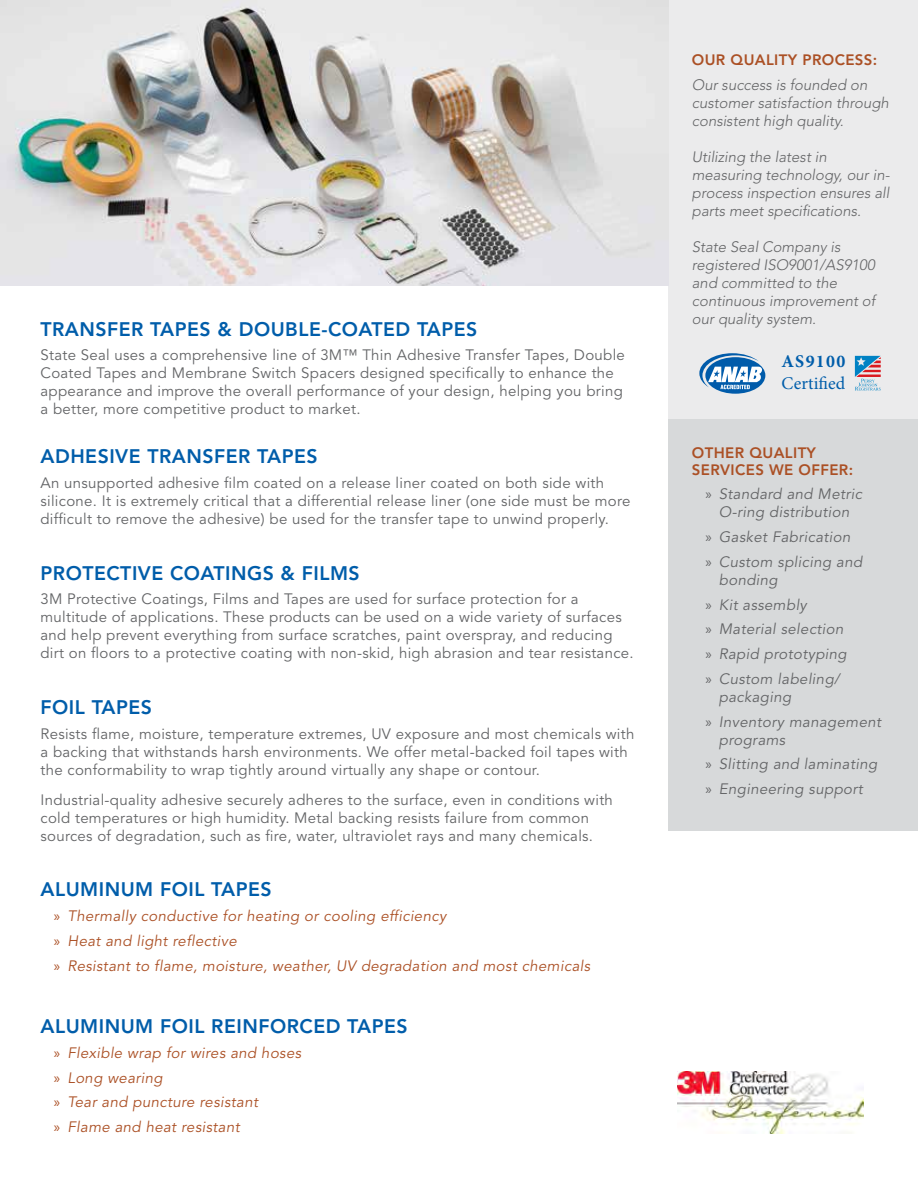
<style>
.page{position:relative;width:918px;height:1188px;background:#fff}
.page>*{position:absolute;margin:0;border:0;box-sizing:border-box;transform-origin:0 0}
.t1{font:800 19.5px "Avenir";letter-spacing:.025em;color:#005daa}
.t2{font:17.85px "Minion Pro";letter-spacing:.005em;color:#005daa}
.t3{font:700 17.85px "Minion Pro";letter-spacing:.075em;color:#005daa}
.t4{font:15px/18px "Avenir";letter-spacing:.02em;color:#636466}
.t5{font:italic 300 15px/18px "Avenir";color:#636466}
.t6{font:italic 15px/24.8px "Avenir";letter-spacing:.025em;color:#ab5025}
.t7{font:italic 15px/24.8px "Avenir";letter-spacing:.025em;color:#636466}
.t8{font:800 15px/16.5px "Avenir";letter-spacing:.025em;color:#ab5025}
.s1{font-family:"Myriad Pro";font-style:normal}
</style>
<div class="page">
<div style="left:668px;top:409px;width:250px;height:422px;background:#d7d9da"></div>
<div style="left:668px;top:0;width:250px;height:418px;background:#ebebec"></div>
<img style="left:0;top:0;width:668px;height:285px">
<div style="left:849px;top:354px;width:38px;height:38px;background:linear-gradient(to bottom,#ebebec,#ebebec)"></div>
<svg style="left:855px;top:356px;width:26px;height:35px"></svg>
<svg style="left:705px;top:357px;width:60px;height:37px"></svg>
<svg style="left:699px;top:353px;width:63px;height:36px"></svg>
<img style="left:677px;top:1072px;width:187px;height:62px">
<h1 class="t1" style="left:40px;top:317px;width:439px">TRANSFER TAPES &amp; DOUBLE-COATED TAPES</h1>
<p class="t4" style="left:40px;top:347px;width:586px">State Seal uses a comprehensive line of 3M™ Thin Adhesive Transfer Tapes, Double Coated Tapes and Membrane Switch Spacers designed specifically to enhance the appearance and improve the overall performance of your design, helping you bring a better, more competitive product to market.</p>
<h1 class="t1" style="left:40px;top:445px;width:279px">ADHESIVE TRANSFER TAPES</h1>
<p class="t4" style="left:40px;top:474px;width:592px">An unsupported adhesive film coated on a release liner coated on both side with silicone. It is extremely critical that a differential release liner (one side must be more difficult to remove the adhesive) be used for the transfer tape to unwind properly.</p>
<h1 class="t1" style="left:40px;top:561px;width:321px">PROTECTIVE COATINGS &amp; FILMS</h1>
<p class="t4" style="left:40px;top:591px;width:595px">3M Protective Coatings, Films and Tapes are used for surface protection for a multitude of applications. These products can be used on a wide variety of surfaces and help prevent everything from surface scratches, paint overspray, and reducing dirt on floors to a protective coating with non-skid, high abrasion and tear resistance.</p>
<h1 class="t1" style="left:40px;top:696px;width:113px">FOIL TAPES</h1>
<p class="t4" style="left:40px;top:725px;width:595px">Resists flame, moisture, temperature extremes, UV exposure and most chemicals with a backing that withstands harsh environments. We offer metal-backed foil tapes with the conformability to wrap tightly around virtually any shape or contour.</p>
<p class="t4" style="left:40px;top:791px;width:574px">Industrial-quality adhesive securely adheres to the surface, even in conditions with cold temperatures or high humidity. Metal backing resists failure from common sources of degradation, such as fire, water, ultraviolet rays and many chemicals.</p>
<h1 class="t1" style="left:40px;top:878px;width:233px">ALUMINUM FOIL TAPES</h1>
<p class="t6" style="left:54px;top:904px;width:538px"><span class="s1">»</span> Thermally conductive for heating or cooling efficiency<br><span class="s1">»</span> Heat and light reflective<br><span class="s1">»</span> Resistant to flame, moisture, weather, UV degradation and most chemicals</p>
<h1 class="t1" style="left:40px;top:1015px;width:369px">ALUMINUM FOIL REINFORCED TAPES</h1>
<p class="t6" style="left:54px;top:1041px;width:249px"><span class="s1">»</span> Flexible wrap for wires and hoses <span class="s1">»</span> Long wearing<br><span class="s1">»</span> Tear and puncture resistant<br><span class="s1">»</span> Flame and heat resistant</p>
<p class="t8" style="left:692px;top:52px;width:187px">OUR QUALITY PROCESS:</p>
<p class="t5" style="left:692px;top:76px;width:199px">Our success is founded on customer satisfaction through consistent high quality.</p>
<p class="t5" style="left:692px;top:148px;width:199px">Utilizing the latest in measuring technology, our in&shy;process inspection ensures all parts meet specifications.</p>
<p class="t5" style="left:692px;top:238px;width:185px">State Seal Company is registered ISO9001/AS9100 and committed to the continuous improvement of our quality system.</p>
<p class="t3" style="left:782px;top:349px;width:66px">AS9100</p>
<p class="t2" style="left:782px;top:371px;width:65px">Certified</p>
<p class="t8" style="left:692px;top:445px;width:163px">OTHER QUALITY<br>SERVICES WE OFFER:</p>
<p class="t7" style="left:705px;top:486px;width:158px;line-height:18px;text-align:center"><span class="s1">»</span> Standard and Metric<br>O-ring distribution</p>
<p class="t7" style="left:705px;top:525px;width:158px"><span class="s1">»</span> Gasket Fabrication<br><span class="s1">»</span> Custom splicing and</p>
<p class="t7" style="left:705px;top:568px;width:143px;text-indent:14px">bonding<br><span class="s1">»</span> Kit assembly<br><span class="s1">»</span> Material selection <span class="s1">»</span> Rapid prototyping <span class="s1">»</span> Custom labeling/</p>
<p class="t7" style="left:705px;top:685px;width:177px;text-indent:14px">packaging<br><span class="s1">»</span> Inventory management</p>
<p class="t7" style="left:705px;top:728px;width:173px;text-indent:14px">programs<br><span class="s1">»</span> Slitting and laminating <span class="s1">»</span> Engineering support</p>
</div>
